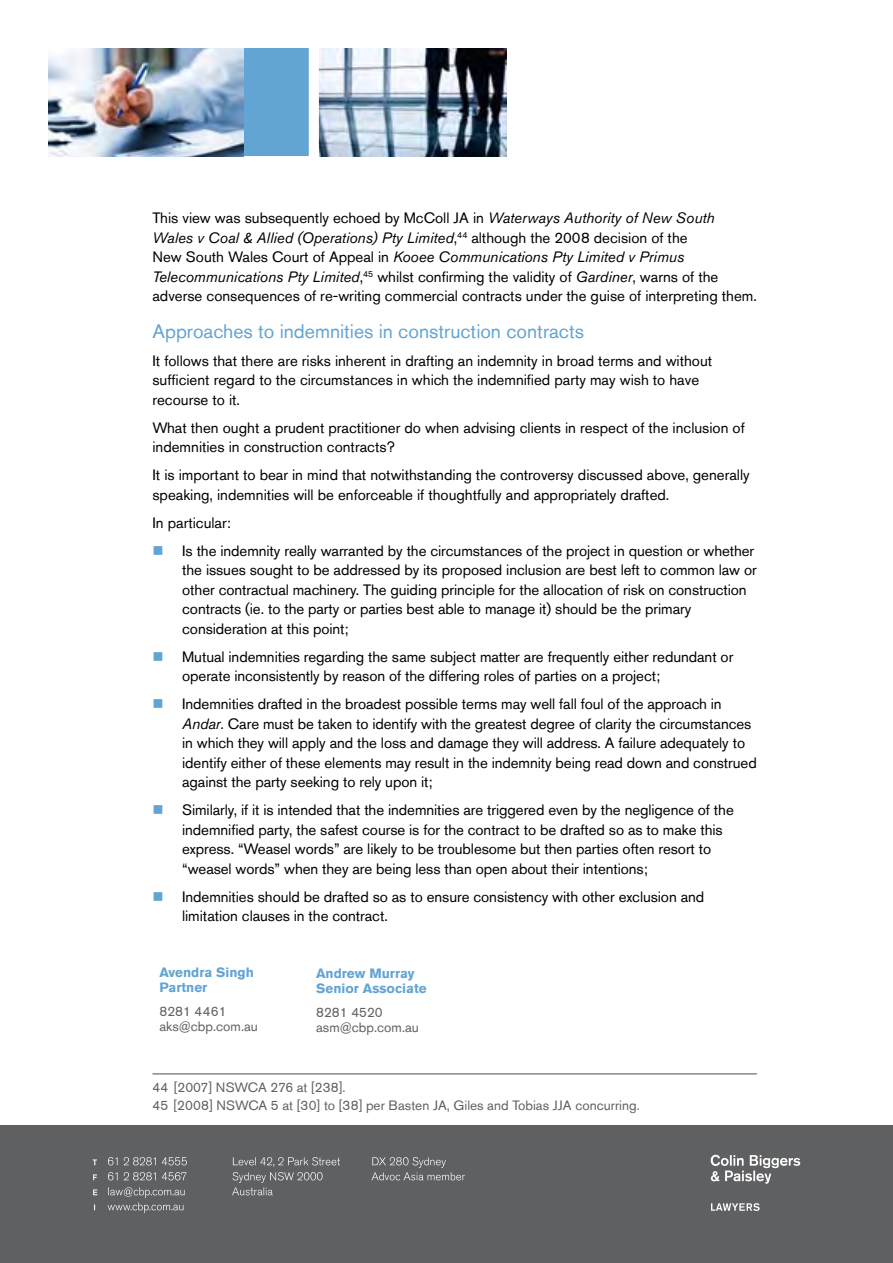
<style>
.page{position:relative;width:893px;height:1263px;background:#fff}
.page>*{position:absolute;margin:0;border:0;box-sizing:border-box;transform-origin:0 0}
.t1{font:19.5px "Akzidenz Grotesk Std";color:#62a4d3}
.t2{font:15px/19.5px "Akzidenz Grotesk Std";letter-spacing:-.005em;color:#000}
.t3{font:13.5px/15px "Akzidenz Grotesk Std";color:#5f6062}
.t4{font:700 13.5px/15px "Akzidenz Grotesk Std";color:#62a4d3}
.s1{font-style:italic}
</style>
<div class="page">
<div style="left:0;top:1125px;width:893px;height:138px;background:#5f6062"></div>
<svg style="left:711px;top:1155px;width:89px;height:29px"></svg>
<svg style="left:711px;top:1203px;width:49px;height:8px"></svg>
<svg style="left:372px;top:1157px;width:93px;height:23px"></svg>
<svg style="left:93px;top:1157px;width:94px;height:8px"></svg>
<svg style="left:93px;top:1172px;width:93px;height:8px"></svg>
<svg style="left:93px;top:1187px;width:92px;height:26px"></svg>
<svg style="left:232px;top:1157px;width:108px;height:38px"></svg>
<div style="left:240px;top:48px;width:79px;height:108px;background:#62a4d3"></div>
<img style="left:319px;top:48px;width:187px;height:108px">
<img style="left:49px;top:48px;width:195px;height:108px">
<div style="left:309px;top:20px;width:10px;height:158px;background:#fff"></div>
<hr style="left:152px;top:1073px;width:605px;height:1px;background:#5f6062">
<p class="t2" style="left:152px;top:208px;width:606px">This view was subsequently echoed by McColl JA in <span class="s1">Waterways Authority of New South Wales v Coal &amp; Allied (Operations) Pty Limited</span>,<sup>44</sup> although the 2008 decision of the<br>New South Wales Court of Appeal in <span class="s1">Kooee Communications Pty Limited v Primus Telecommunications Pty Limited</span>,<sup>45</sup> whilst confirming the validity of <span class="s1">Gardiner</span>, warns of the adverse consequences of re-writing commercial contracts under the guise of interpreting them.</p>
<h1 class="t1" style="left:152px;top:319px;width:433px">Approaches to indemnities in construction contracts</h1>
<p class="t2" style="left:152px;top:351px;width:561px">It follows that there are risks inherent in drafting an indemnity in broad terms and without sufficient regard to the circumstances in which the indemnified party may wish to have recourse to it.</p>
<p class="t2" style="left:152px;top:418px;width:594px">What then ought a prudent practitioner do when advising clients in respect of the inclusion of indemnities in construction contracts?</p>
<p class="t2" style="left:152px;top:465px;width:599px">It is important to bear in mind that notwithstanding the controversy discussed above, generally speaking, indemnities will be enforceable if thoughtfully and appropriately drafted.</p>
<p class="t2" style="left:182px;top:508px;width:574px;line-height:28px;text-indent:-30px">In particular:<br>Is the indemnity really warranted by the circumstances of the project in question or whether</p>
<p class="t2" style="left:182px;top:560px;width:576px">the issues sought to be addressed by its proposed inclusion are best left to common law or other contractual machinery. The guiding principle for the allocation of risk on construction contracts (ie. to the party or parties best able to manage it) should be the primary consideration at this point;</p>
<p class="t2" style="left:182px;top:647px;width:553px">Mutual indemnities regarding the same subject matter are frequently either redundant or operate inconsistently by reason of the differing roles of parties on a project;</p>
<p class="t2" style="left:182px;top:694px;width:576px">Indemnities drafted in the broadest possible terms may well fall foul of the approach in <span class="s1">Andar</span>. Care must be taken to identify with the greatest degree of clarity the circumstances in which they will apply and the loss and damage they will address. A failure adequately to identify either of these elements may result in the indemnity being read down and construed against the party seeking to rely upon it;</p>
<p class="t2" style="left:182px;top:800px;width:553px">Similarly, if it is intended that the indemnities are triggered even by the negligence of the indemnified party, the safest course is for the contract to be drafted so as to make this express. “Weasel words” are likely to be troublesome but then parties often resort to “weasel words” when they are being less than open about their intentions;</p>
<p class="t2" style="left:182px;top:887px;width:524px">Indemnities should be drafted so as to ensure consistency with other exclusion and limitation clauses in the contract.</p>
<p class="t4" style="left:159px;top:965px;width:96px">Avendra Singh<br>Partner</p>
<p class="t3" style="left:159px;top:1003px;width:100px">8281 4461 aks@cbp.com.au</p>
<p class="t4" style="left:316px;top:966px;width:112px">Andrew Murray<br>Senior Associate</p>
<p class="t3" style="left:316px;top:1004px;width:104px">8281 4520 asm@cbp.com.au</p>
<p class="t3" style="left:152px;top:1078px;width:489px;line-height:18px">44 [2007] NSWCA 276 at [238].<br>45 [2008] NSWCA 5 at [30] to [38] per Basten JA, Giles and Tobias JJA concurring.</p>
</div>
